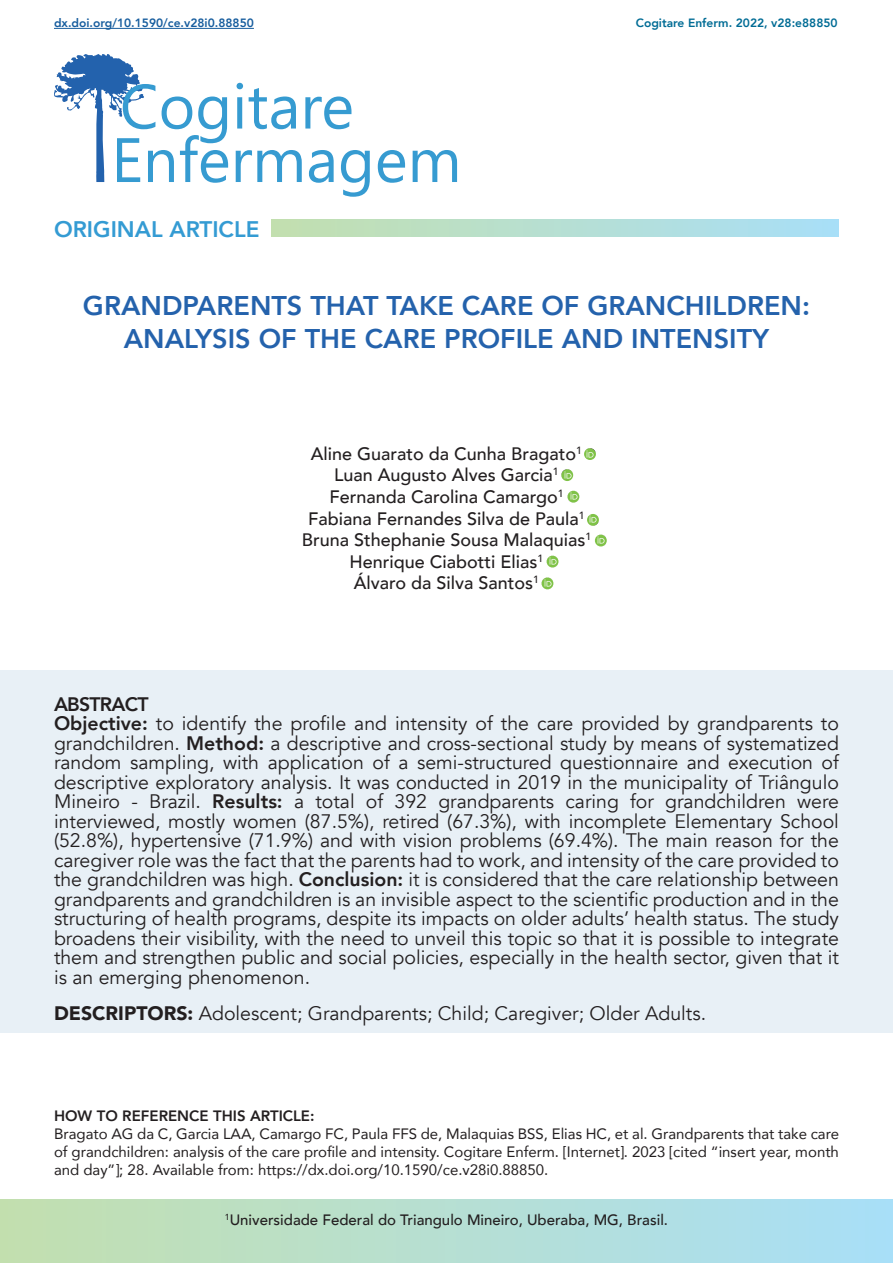
<style>
.page{position:relative;width:893px;height:1263px;background:#fff}
.page>*{position:absolute;margin:0;border:0;box-sizing:border-box;transform-origin:0 0}
.t1{font:800 27px/32.4px "Avenir";color:#2462ac;text-align:center}
.t2{font:800 22.5px "Avenir";color:#349bd3}
.t3{font:19.5px/19.5px "Avenir";color:#231f20;text-align:justify}
.t4{font:800 19.5px "Avenir";letter-spacing:-.04em;color:#231f20}
.t5{font:500 18px "Avenir";color:#231f20}
.t6{font:15px/18px "Avenir";color:#231f20;text-align:justify}
.t7{font:500 15px "Avenir";color:#231f20}
.t8{font:800 15px "Avenir";color:#231f20}
.t9{font:500 12px "Avenir";color:#231f20}
.t10{font:800 12px "Avenir";color:#175d9e}
.t11{font:800 12px "Avenir";color:#006c95}
.s1{font-weight:800}
.s2{font-weight:900}
</style>
<div class="page">
<svg style="left:236px;top:150px;width:66px;height:32px"></svg>
<svg style="left:309px;top:150px;width:25px;height:33px"></svg>
<svg style="left:341px;top:150px;width:29px;height:47px"></svg>
<svg style="left:378px;top:150px;width:27px;height:33px"></svg>
<svg style="left:413px;top:150px;width:44px;height:32px"></svg>
<svg style="left:54px;top:54px;width:174px;height:129px"></svg>
<svg style="left:237px;top:83px;width:6px;height:46px"></svg>
<svg style="left:249px;top:88px;width:47px;height:41px"></svg>
<svg style="left:305px;top:97px;width:46px;height:32px"></svg>
<div style="left:271px;top:220px;width:568px;height:16px;background:linear-gradient(to right,#c3dfae,#a9dff7)"></div>
<hr style="left:54px;top:28px;width:200px;height:1px;background:#175d9e">
<div style="left:0;top:1199px;width:893px;height:64px;background:linear-gradient(to right,#c3dfae,#a9dff7)"></div>
<div style="left:0;top:670px;width:893px;height:363px;background:#e8f0f6"></div>
<svg style="left:584px;top:448px;width:12px;height:12px"></svg>
<svg style="left:561px;top:469px;width:12px;height:12px"></svg>
<svg style="left:587px;top:514px;width:12px;height:12px"></svg>
<svg style="left:567px;top:491px;width:12px;height:12px"></svg>
<svg style="left:595px;top:535px;width:12px;height:11px"></svg>
<svg style="left:547px;top:556px;width:11px;height:11px"></svg>
<svg style="left:541px;top:577px;width:12px;height:12px"></svg>
<p class="t10" style="left:54px;top:12px;width:201px">dx.doi.org/10.1590/ce.v28i0.88850</p>
<p class="t2" style="left:54px;top:209px;width:207px">ORIGINAL ARTICLE</p>
<p class="t11" style="left:636px;top:12px;width:203px">Cogitare Enferm. 2022, v28:e88850</p>
<p class="t1" style="left:83px;top:288px;width:728px">GRANDPARENTS THAT TAKE CARE OF GRANCHILDREN:<br>ANALYSIS OF THE CARE PROFILE AND INTENSITY</p>
<p class="t5" style="left:311px;top:438px;width:273px">Aline Guarato da Cunha Bragato<sup>1</sup></p>
<p class="t5" style="left:334px;top:459px;width:226px">Luan Augusto Alves Garcia<sup>1</sup></p>
<p class="t5" style="left:329px;top:481px;width:236px">Fernanda Carolina Camargo<sup>1</sup></p>
<p class="t5" style="left:308px;top:503px;width:278px">Fabiana Fernandes Silva de Paula<sup>1</sup></p>
<p class="t5" style="left:302px;top:524px;width:291px">Bruna Sthephanie Sousa Malaquias<sup>1</sup></p>
<p class="t5" style="left:350px;top:546px;width:195px">Henrique Ciabotti Elias<sup>1</sup></p>
<p class="t5" style="left:354px;top:567px;width:187px">Álvaro da Silva Santos<sup>1</sup></p>
<p class="t4" style="left:54px;top:686px;width:96px">ABSTRACT</p>
<p class="t3" style="left:54px;top:714px;width:786px"><span class="s1">Objective:</span> to identify the profile and intensity of the care provided by grandparents to grandchildren. <span class="s1">Method:</span> a descriptive and cross-sectional study by means of systematized random sampling, with application of a semi-structured questionnaire and execution of descriptive exploratory analysis. It was conducted in 2019 in the municipality of Triângulo Mineiro - Brazil. <span class="s1">Results:</span> a total of 392 grandparents caring for grandchildren were interviewed, mostly women (87.5%), retired (67.3%), with incomplete Elementary School (52.8%), hypertensive (71.9%) and with vision problems (69.4%). The main reason for the caregiver role was the fact that the parents had to work, and intensity of the care provided to the grandchildren was high. <span class="s1">Conclusion:</span> it is considered that the care relationship between grandparents and grandchildren is an invisible aspect to the scientific production and in the structuring of health programs, despite its impacts on older adults’ health status. The study broadens their visibility, with the need to unveil this topic so that it is possible to integrate them and strengthen public and social policies, especially in the health sector, given that it is an emerging phenomenon.</p>
<p class="t3" style="left:54px;top:1004px;width:654px"><span class="s2">DESCRIPTORS:</span> Adolescent; Grandparents; Child; Caregiver; Older Adults.</p>
<p class="t8" style="left:54px;top:1102px;width:262px">HOW TO REFERENCE THIS ARTICLE:</p>
<p class="t6" style="left:54px;top:1124px;width:786px">Bragato AG da C, Garcia LAA, Camargo FC, Paula FFS de, Malaquias BSS, Elias HC, et al. Grandparents that take care of grandchildren: analysis of the care profile and intensity. Cogitare Enferm. [Internet]. 2023 [cited “insert year, month and day”]; 28. Available from: https://dx.doi.org/10.1590/ce.v28i0.88850.</p>
<p class="t7" style="left:225px;top:1206px;width:445px"><sup>1</sup>Universidade Federal do Triangulo Mineiro, Uberaba, MG, Brasil.</p>
<p class="t9" style="left:216px;top:1215px;width:461px">Grandparents that take care of granchildren: analysis of the care profile and intensity</p>
</div>
